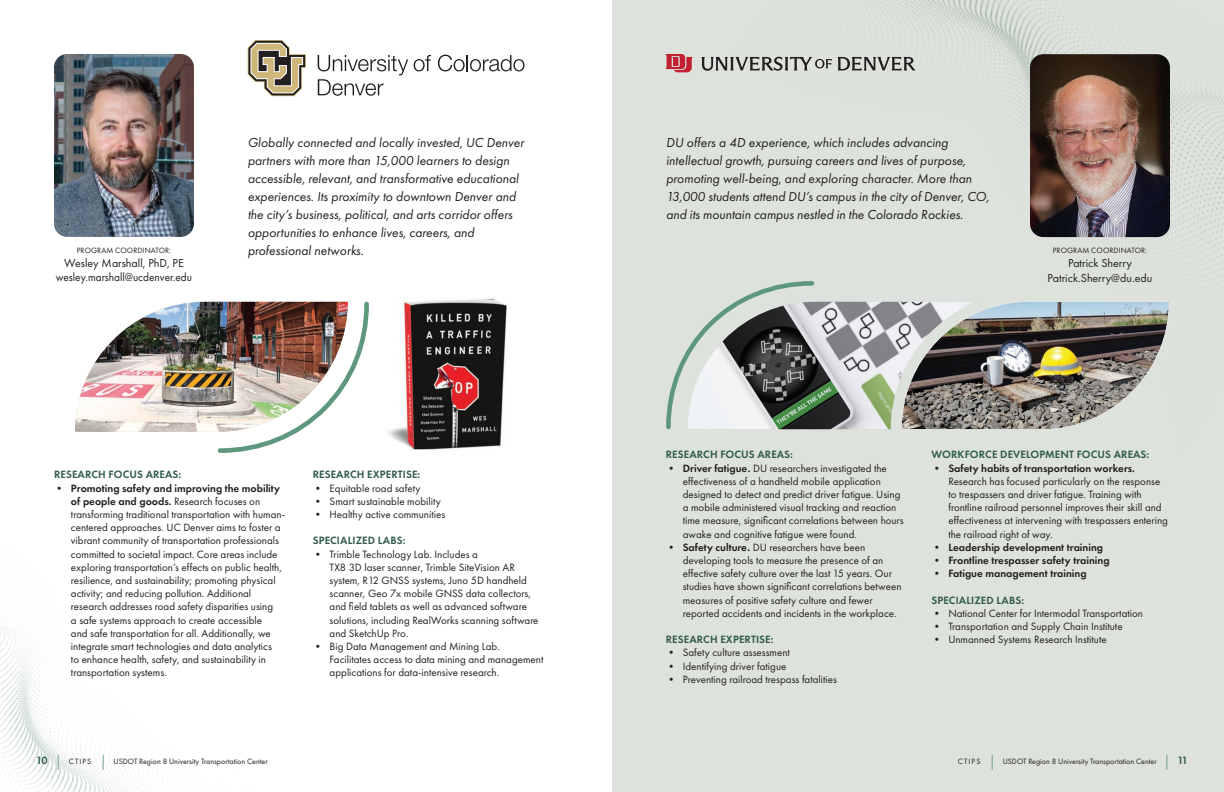
<style>
.page{position:relative;width:1224px;height:792px;background:#fff}
.page>*{position:absolute;margin:0;border:0;box-sizing:border-box;transform-origin:0 0}
.t1{font:italic 13.5px/18px "Futura PT";color:#231f20}
.t2{font:12px/14.4px "Futura PT";color:#231f20;text-align:center}
.t3{font:11px/13.2px "Futura PT";color:#231f20}
.t4{font:600 11px "Futura PT";letter-spacing:.01em;color:#315b4c}
.t5{font:600 11px "Futura PT";color:#231f20}
.t6{font:8px "Futura PT";color:#231f20}
.s1{font-weight:600}
.s2{font-weight:400}
.s3{font-weight:600;font-size:11px;color:#345c4b}
.s4{font-size:15px;color:#5d977d}
</style>
<div class="page">
<svg style="left:248px;top:40px;width:58px;height:56px"></svg>
<svg style="left:414px;top:55px;width:17px;height:16px"></svg>
<svg style="left:438px;top:55px;width:86px;height:16px"></svg>
<svg style="left:318px;top:55px;width:90px;height:41px"></svg>
<img style="left:54px;top:54px;width:140px;height:183px">
<img style="left:0;top:596px;width:172px;height:196px">
<img style="left:388px;top:298px;width:119px;height:152px">
<svg style="left:217px;top:302px;width:152px;height:151px"></svg>
<img style="left:75px;top:302px;width:273px;height:130px">
<div style="left:612px;top:0;width:612px;height:792px;background:#dee2dc"></div>
<img style="left:737px;top:0;width:487px;height:430px">
<img style="left:1030px;top:54px;width:140px;height:183px">
<img style="left:814px;top:302px;width:71px;height:127px">
<svg style="left:666px;top:281px;width:148px;height:148px"></svg>
<img style="left:885px;top:285px;width:300px;height:145px">
<svg style="left:701px;top:57px;width:131px;height:14px"></svg>
<svg style="left:838px;top:57px;width:77px;height:13px"></svg>
<svg style="left:666px;top:54px;width:26px;height:18px"></svg>
<p class="t6" style="left:77px;top:245px;width:96px">PROGRAM COORDINATOR:</p>
<p class="t2" style="left:56px;top:256px;width:138px">Wesley Marshall, PhD, PE wesley.marshall@ucdenver.edu</p>
<p class="t1" style="left:248px;top:133px;width:278px">Globally connected and locally invested, UC Denver partners with more than 15,000 learners to design accessible, relevant, and transformative educational experiences. Its proximity to downtown Denver and the city’s business, political, and arts corridor offers opportunities to enhance lives, careers, and professional networks.</p>
<p class="t4" style="left:54px;top:468px;width:129px">RESEARCH FOCUS AREAS:</p>
<p class="t3" style="left:71px;top:481px;width:216px;text-indent:-17px">• <span class="s1">Promoting safety and improving the mobility of people and goods.</span> Research focuses on transforming traditional transportation with human&shy;centered approaches. UC Denver aims to foster a vibrant community of transportation professionals committed to societal impact. Core areas include exploring transportation’s effects on public health, resilience, and sustainability; promoting physical activity; and reducing pollution. Additional research addresses road safety disparities using<br>a safe systems approach to create accessible<br>and safe transportation for all. Additionally, we integrate smart technologies and data analytics<br>to enhance health, safety, and sustainability in transportation systems.</p>
<p class="t4" style="left:313px;top:468px;width:109px">RESEARCH EXPERTISE:</p>
<p class="t3" style="left:313px;top:481px;width:109px">• Equitable road safety</p>
<p class="t3" style="left:313px;top:494px;width:130px">• Smart sustainable mobility</p>
<p class="t3" style="left:313px;top:508px;width:134px">• Healthy active communities</p>
<p class="t4" style="left:313px;top:534px;width:94px">SPECIALIZED LABS:</p>
<p class="t3" style="left:330px;top:547px;width:210px;text-indent:-17px">• Trimble Technology Lab. Includes a<br>TX8 3D laser scanner, Trimble SiteVision AR system, R12 GNSS systems, Juno 5D handheld scanner, Geo 7x mobile GNSS data collectors, and field tablets as well as advanced software solutions, including RealWorks scanning software and SketchUp Pro.</p>
<p class="t3" style="left:330px;top:640px;width:215px;text-indent:-17px">• Big Data Management and Mining Lab.<br>Facilitates access to data mining and management applications for data-intensive research.</p>
<p class="t1" style="left:666px;top:133px;width:325px">DU offers a 4D experience, which includes advancing intellectual growth, pursuing careers and lives of purpose, promoting well-being, and exploring character. More than 13,000 students attend DU’s campus in the city of Denver, CO, and its mountain campus nestled in the Colorado Rockies.</p>
<p class="t6" style="left:1053px;top:245px;width:96px">PROGRAM COORDINATOR:</p>
<p class="t2" style="left:1048px;top:256px;width:106px">Patrick Sherry<br>Patrick.Sherry@du.edu</p>
<p class="t4" style="left:666px;top:448px;width:129px">RESEARCH FOCUS AREAS:</p>
<p class="t3" style="left:683px;top:461px;width:222px;text-indent:-17px">• <span class="s1">Driver fatigue.</span> DU researchers investigated the effectiveness of a handheld mobile application designed to detect and predict driver fatigue. Using a mobile administered visual tracking and reaction time measure, significant correlations between hours awake and cognitive fatigue were found.</p>
<p class="t3" style="left:683px;top:540px;width:220px;text-indent:-17px">• <span class="s1">Safety culture.</span> DU researchers have been developing tools to measure the presence of an effective safety culture over the last 15 years. Our studies have shown significant correlations between measures of positive safety culture and fewer reported accidents and incidents in the workplace.</p>
<p class="t4" style="left:666px;top:633px;width:109px">RESEARCH EXPERTISE:</p>
<p class="t3" style="left:666px;top:646px;width:126px">• Safety culture assessment</p>
<p class="t3" style="left:666px;top:659px;width:122px">• Identifying driver fatigue</p>
<p class="t3" style="left:666px;top:672px;width:173px">• Preventing railroad trespass fatalities</p>
<p class="t4" style="left:931px;top:448px;width:219px">WORKFORCE DEVELOPMENT FOCUS AREAS:</p>
<p class="t3" style="left:948px;top:461px;width:221px;text-indent:-17px">• <span class="s1">Safety habits of transportation workers.<br></span>Research has focused particularly on the response to trespassers and driver fatigue. Training with frontline railroad personnel improves their skill and effectiveness at intervening with trespassers entering the railroad right of way.</p>
<p class="t5" style="left:931px;top:540px;width:173px"><span class="s2">•</span> Leadership development training</p>
<p class="t5" style="left:931px;top:553px;width:180px"><span class="s2">•</span> Frontline trespasser safety training</p>
<p class="t5" style="left:931px;top:567px;width:157px"><span class="s2">•</span> Fatigue management training</p>
<p class="t4" style="left:931px;top:593px;width:94px">SPECIALIZED LABS:</p>
<p class="t3" style="left:931px;top:606px;width:213px">• National Center for Intermodal Transportation</p>
<p class="t3" style="left:931px;top:620px;width:193px">• Transportation and Supply Chain Institute</p>
<p class="t3" style="left:931px;top:633px;width:177px">• Unmanned Systems Research Institute</p>
<p class="t6" style="left:36px;top:756px;width:233px"><span class="s3">10</span> <span class="s4">|</span> CTIPS <span class="s4">|</span> USDOT Region 8 University Transportation Center</p>
<p class="t6" style="left:958px;top:756px;width:232px">CTIPS <span class="s4">|</span> USDOT Region 8 University Transportation Center <span class="s4">|</span> <span class="s3">11</span></p>
</div>
